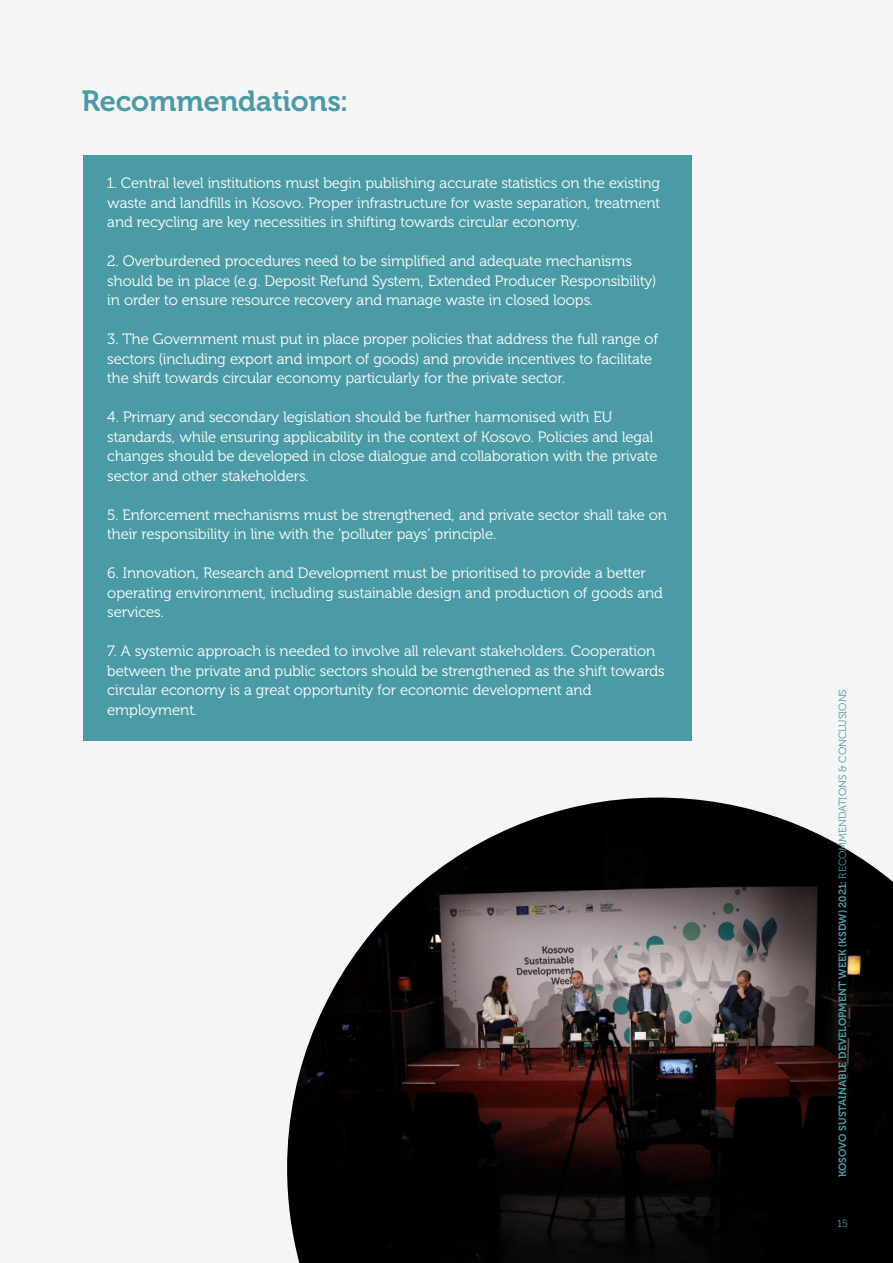
<style>
.page{position:relative;width:893px;height:1263px;background:#f6f5f5}
.page>*{position:absolute;margin:0;border:0;box-sizing:border-box;transform-origin:0 0}
.t1{font:29.1px "Museo Cyrl 700";color:#4a9ba6}
.t2{font:15px/19.5px "Museo Cyrl 300";color:#fff}
.t3{font:10.5px "Museo Cyrl 700";color:#4a9ba6}
.t4{font:10.5px "Museo Cyrl 300";color:#4a9ba6}
.s1{font-family:"Museo Cyrl 300"}
</style>
<div class="page">
<div style="left:84px;top:155px;width:608px;height:585px;background:#4a9ba6"></div>
<img style="left:287px;top:797px;width:606px;height:466px">
<h1 class="t1" style="left:82px;top:84px;width:267px">Recommendations:</h1>
<p class="t2" style="left:107px;top:174px;width:554px;text-align:justify">1. Central level institutions must begin publishing accurate statistics on the existing waste and landfills in Kosovo. Proper infrastructure for waste separation, treatment and recycling are key necessities in shifting towards circular economy.</p>
<p class="t2" style="left:107px;top:252px;width:550px">2. Overburdened procedures need to be simplified and adequate mechanisms should be in place (e.g. Deposit Refund System, Extended Producer Responsibility) in order to ensure resource recovery and manage waste in closed loops.</p>
<p class="t2" style="left:107px;top:330px;width:552px">3. The Government must put in place proper policies that address the full range of sectors (including export and import of goods) and provide incentives to facilitate the shift towards circular economy particularly for the private sector.</p>
<p class="t2" style="left:107px;top:408px;width:552px">4. Primary and secondary legislation should be further harmonised with EU standards, while ensuring applicability in the context of Kosovo. Policies and legal changes should be developed in close dialogue and collaboration with the private sector and other stakeholders.</p>
<p class="t2" style="left:107px;top:505px;width:561px">5. Enforcement mechanisms must be strengthened, and private sector shall take on their responsibility in line with the ‘polluter pays’ principle.</p>
<p class="t2" style="left:107px;top:564px;width:557px">6. Innovation, Research and Development must be prioritised to provide a better operating environment, including sustainable design and production of goods and services.</p>
<p class="t2" style="left:107px;top:642px;width:559px">7. A systemic approach is needed to involve all relevant stakeholders. Cooperation between the private and public sectors should be strengthened as the shift towards circular economy is a great opportunity for economic development and employment.</p>
<p class="t3" style="left:837px;top:1177px;width:490px;rotate:-90deg">KOSOVO SUSTAINABLE DEVELOPMENT WEEK (KSDW) 2021: <span class="s1">RECOMMENDATIONS &amp; CONCLUSIONS</span></p>
<p class="t4" style="left:837px;top:1217px;width:12px">15</p>
</div>
